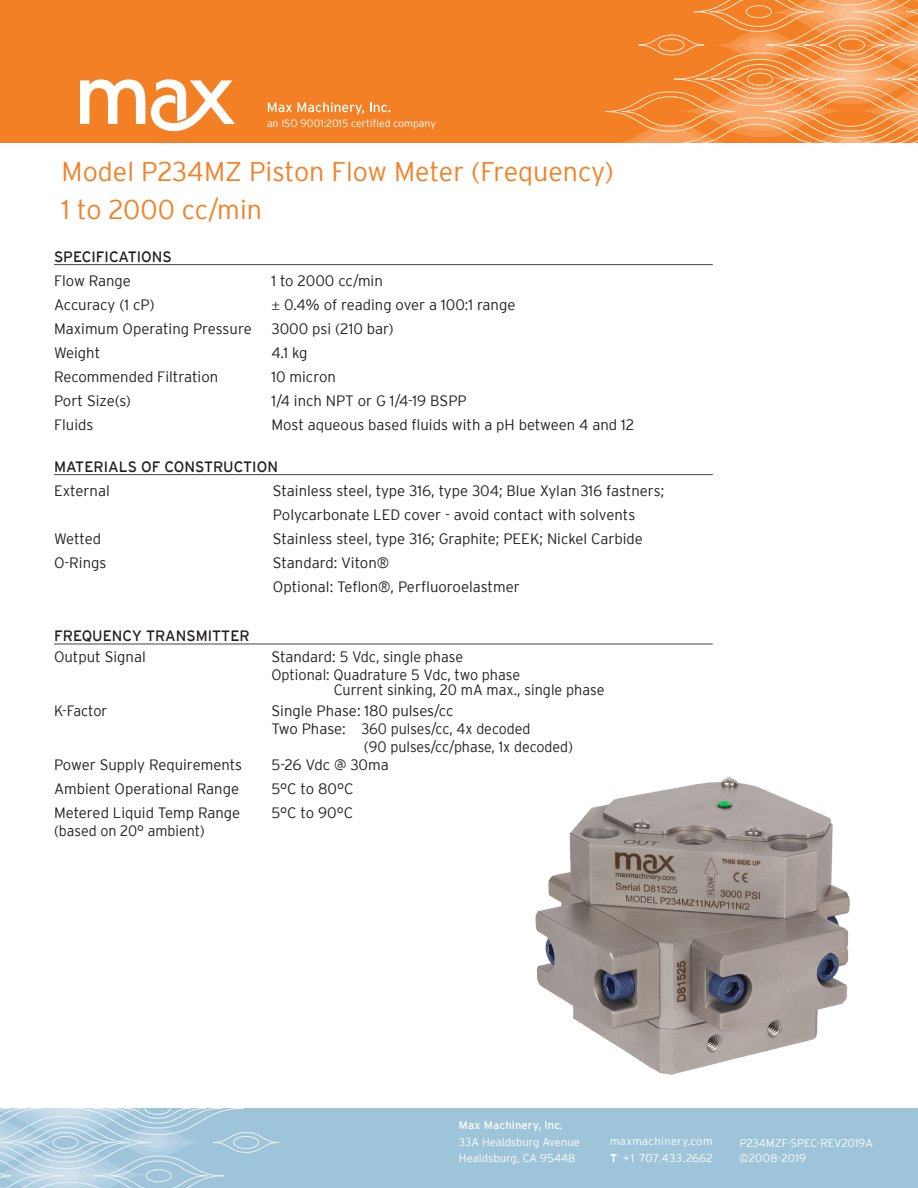
<style>
.page{position:relative;width:918px;height:1188px;background:#fff}
.page>*{position:absolute;margin:0;border:0;box-sizing:border-box;transform-origin:0 0}
.Model___spec_title{font:300 27px "Interstate";color:#f48026}
.Spec_Body_Text{font:300 15px/18px "Interstate";color:#231f20}
.Spec_Body_Text-2{font:300 15px "Interstate";color:#231f20;scale:.96 1}
.spec_subheader_line{font:15px "Interstate";color:#231f20}
.Spec_Body_Text-3{font:300 15px "Interstate";color:#231f20;scale:.95 1}
.t1{font:300 11.25px/16.5px "Interstate";color:#fff}
.t2{font:300 11.25px/16.5px "Interstate";letter-spacing:.03em;color:#fff}
.t3{font:11.25px "Interstate";letter-spacing:.01em;color:#fff}
.t4{font:300 10.5px "Interstate";color:#fff}
.s1{font-family:"Minion Pro";font-weight:400}
.s2{font-weight:700}
</style>
<div class="page">
<hr style="left:54px;top:264px;width:659px;height:1px;background:#57585a">
<hr style="left:54px;top:474px;width:659px;height:1px;background:#57585a">
<hr style="left:54px;top:643px;width:659px;height:2px;background:#57585a">
<img style="left:535px;top:777px;width:315px;height:298px">
<div style="left:0;top:1108px;width:918px;height:80px;background:#9ec4da"></div>
<div style="left:213px;top:1132px;width:66px;height:21px;border:1px solid #e8f1f6;border-radius:50%"></div>
<div style="left:233px;top:1136px;width:26px;height:13px;border:1px solid #e8f1f6;border-radius:50%"></div>
<svg style="left:0;top:1108px;width:244px;height:80px"></svg>
<div style="left:0;top:0;width:918px;height:143px;background:#f48026"></div>
<svg style="left:607px;top:0;width:311px;height:143px"></svg>
<svg style="left:268px;top:102px;width:24px;height:10px"></svg>
<svg style="left:298px;top:102px;width:66px;height:13px"></svg>
<svg style="left:370px;top:102px;width:21px;height:10px"></svg>
<svg style="left:80px;top:79px;width:155px;height:52px"></svg>
<p class="t4" style="left:267px;top:117px;width:170px">an ISO 9001:2015 certified company</p>
<p class="Model___spec_title" style="left:62px;top:156px;width:554px">Model P234MZ Piston Flow Meter (Frequency)</p>
<p class="Model___spec_title" style="left:62px;top:194px;width:202px">1 to 2000 cc/min</p>
<p class="spec_subheader_line" style="left:54px;top:248px;width:119px">SPECIFICATIONS</p>
<p class="Spec_Body_Text" style="left:54px;top:271px;width:79px">Flow Range</p>
<p class="Spec_Body_Text" style="left:272px;top:271px;width:113px">1 to 2000 cc/min</p>
<p class="Spec_Body_Text" style="left:54px;top:295px;width:102px">Accuracy (1 cP)</p>
<p class="Spec_Body_Text" style="left:272px;top:295px;width:245px"><span class="s1">±</span> 0.4% of reading over a 100:1 range</p>
<p class="Spec_Body_Text" style="left:54px;top:319px;width:199px">Maximum Operating Pressure</p>
<p class="Spec_Body_Text" style="left:272px;top:319px;width:124px">3000 psi (210 bar)</p>
<p class="Spec_Body_Text" style="left:54px;top:343px;width:48px">Weight</p>
<p class="Spec_Body_Text" style="left:272px;top:343px;width:37px">4.1 kg</p>
<p class="Spec_Body_Text" style="left:54px;top:367px;width:166px">Recommended Filtration</p>
<p class="Spec_Body_Text" style="left:272px;top:367px;width:66px">10 micron</p>
<p class="Spec_Body_Text" style="left:54px;top:391px;width:79px">Port Size(s)</p>
<p class="Spec_Body_Text" style="left:272px;top:391px;width:197px">1/4 inch NPT or G 1/4-19 BSPP</p>
<p class="Spec_Body_Text" style="left:54px;top:415px;width:41px">Fluids</p>
<p class="Spec_Body_Text" style="left:272px;top:415px;width:364px">Most aqueous based fluids with a pH between 4 and 12</p>
<p class="spec_subheader_line" style="left:54px;top:458px;width:225px">MATERIALS OF CONSTRUCTION</p>
<p class="Spec_Body_Text" style="left:54px;top:481px;width:57px">External</p>
<p class="Spec_Body_Text" style="left:273px;top:481px;width:393px">Stainless steel, type 316, type 304; Blue Xylan 316 fastners;</p>
<p class="Spec_Body_Text" style="left:273px;top:505px;width:364px">Polycarbonate LED cover - avoid contact with solvents</p>
<p class="Spec_Body_Text" style="left:54px;top:529px;width:49px">Wetted</p>
<p class="Spec_Body_Text" style="left:273px;top:529px;width:371px">Stainless steel, type 316; Graphite; PEEK; Nickel Carbide</p>
<p class="Spec_Body_Text" style="left:54px;top:553px;width:54px">O-Rings</p>
<p class="Spec_Body_Text" style="left:273px;top:553px;width:118px">Standard: Viton®</p>
<p class="Spec_Body_Text" style="left:273px;top:577px;width:248px">Optional: Teflon®, Perfluoroelastmer</p>
<p class="spec_subheader_line" style="left:54px;top:628px;width:197px">FREQUENCY TRANSMITTER</p>
<p class="Spec_Body_Text" style="left:54px;top:648px;width:93px">Output Signal</p>
<p class="Spec_Body_Text" style="left:272px;top:648px;width:193px">Standard: 5 Vdc, single phase</p>
<p class="Spec_Body_Text-2" style="left:271px;top:666px;width:261px">Optional: Quadrature 5 Vdc, two phase</p>
<p class="Spec_Body_Text-2" style="left:334px;top:681px;width:284px">Current sinking, 20 mA max., single phase</p>
<p class="Spec_Body_Text-2" style="left:54px;top:702px;width:57px">K-Factor</p>
<p class="Spec_Body_Text" style="left:272px;top:702px;width:261px">Single Phase: 180 pulses/cc<br>Two Phase: 360 pulses/cc, 4x decoded</p>
<p class="Spec_Body_Text-3" style="left:364px;top:738px;width:222px">(90 pulses/cc/phase, 1x decoded)</p>
<p class="Spec_Body_Text" style="left:54px;top:756px;width:190px">Power Supply Requirements</p>
<p class="Spec_Body_Text" style="left:272px;top:756px;width:119px">5-26 Vdc @ 30ma</p>
<p class="Spec_Body_Text" style="left:54px;top:780px;width:187px">Ambient Operational Range</p>
<p class="Spec_Body_Text" style="left:272px;top:780px;width:84px">5°C to 80°C</p>
<p class="Spec_Body_Text" style="left:54px;top:804px;width:188px">Metered Liquid Temp Range</p>
<p class="Spec_Body_Text" style="left:272px;top:804px;width:83px">5°C to 90°C</p>
<p class="Spec_Body_Text-3" style="left:54px;top:822px;width:160px">(based on 20° ambient)</p>
<p class="t3" style="left:459px;top:1119px;width:105px">Max Machinery, Inc.</p>
<p class="t1" style="left:459px;top:1134px;width:122px">33A Healdsburg Avenue<br>Healdsburg, CA 95448</p>
<p class="t2" style="left:610px;top:1133px;width:104px">maxmachinery.com<br><span class="s2">T</span> +1 707.433.2662</p>
<p class="t1" style="left:740px;top:1135px;width:135px">P234MZF-SPEC-REV2019A</p>
<p class="t2" style="left:739px;top:1150px;width:69px">©2008-2019</p>
</div>
